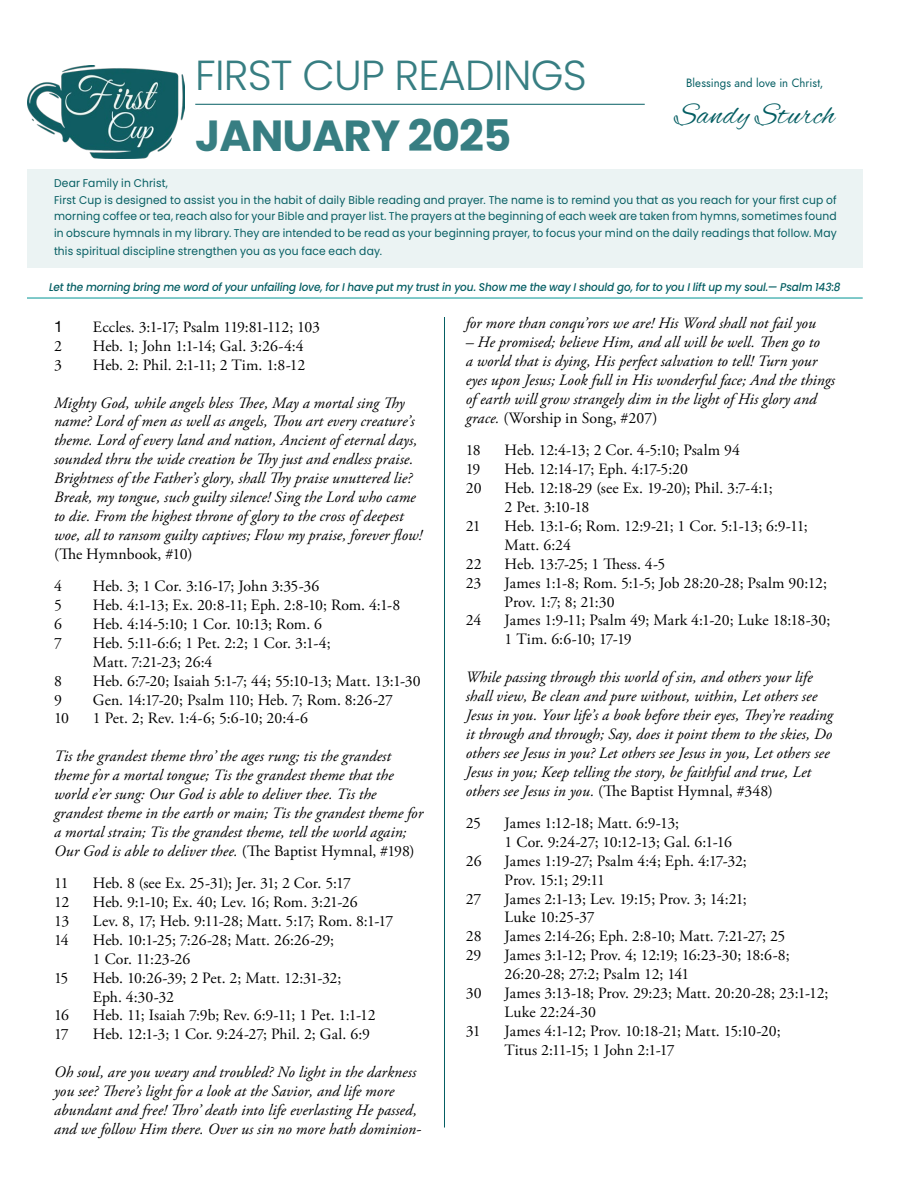
<style>
.page{position:relative;width:918px;height:1188px;background:#fff}
.page>*{position:absolute;margin:0;border:0;box-sizing:border-box;transform-origin:0 0}
.t1{font:700 43.5px "Poppins";letter-spacing:-.02em;color:#377e82}
.t2{font:300 42px "Poppins";letter-spacing:-.02em;color:#377e82}
.t3{font:31.5px "Alex Brush";letter-spacing:.025em;color:#055e63;scale:.95 1}
.t4{font:italic 15.75px/18.9px "Adobe Garamond Pro";letter-spacing:.005em;color:#000}
.t5{font:15.75px/18.9px "Adobe Garamond Pro";letter-spacing:-.005em;color:#000}
.t6{font:15.75px "Helvetica Neue";color:#000}
.t7{font:italic 12px "Renner";letter-spacing:.01em;color:#055e63;scale:.95 1}
.t8{font:11.25px/16.5px "Poppins";letter-spacing:.015em;color:#055e63;scale:.95 1}
.t9{font:italic 500 11.25px "Poppins";letter-spacing:-.01em;color:#055e63;scale:.93 1}
.s1{font-style:normal}
</style>
<div class="page">
<div style="left:27px;top:170px;width:836px;height:98px;background:#ebf3f3"></div>
<hr style="left:444px;top:317px;width:1px;height:811px;background:#055e63">
<hr style="left:27px;top:298px;width:836px;height:1px;background:#009594">
<img style="left:27px;top:65px;width:158px;height:93px">
<hr style="left:195px;top:104px;width:450px;height:1px;background:#055e63">
<h2 class="t2" style="left:195px;top:51px;width:393px">FIRST CUP READINGS</h2>
<h1 class="t1" style="left:195px;top:111px;width:318px">JANUARY 2025</h1>
<p class="t7" style="left:686px;top:75px;width:146px">Blessings and love in Christ,</p>
<h3 class="t3" style="left:675px;top:97px;width:170px">Sandy Sturch</h3>
<p class="t8" style="left:54px;top:175px;width:825px">Dear Family in Christ,<br>First Cup is designed to assist you in the habit of daily Bible reading and prayer. The name is to remind you that as you reach for your first cup of morning coffee or tea, reach also for your Bible and prayer list. The prayers at the beginning of each week are taken from hymns, sometimes found in obscure hymnals in my library. They are intended to be read as your beginning prayer, to focus your mind on the daily readings that follow. May</p>
<p class="t8" style="left:54px;top:242px;width:347px">this spiritual discipline strengthen you as you face each day.</p>
<p class="t9" style="left:49px;top:280px;width:853px">Let the morning bring me word of your unfailing love, for I have put my trust in you. Show me the way I should go, for to you I lift up my soul.— Psalm 143:8</p>
<p class="t6" style="left:54px;top:315px;width:10px">1</p>
<p class="t5" style="left:93px;top:318px;width:229px">Eccles. 3:1-17; Psalm 119:81-112; 103</p>
<p class="t5" style="left:54px;top:337px;width:9px">2</p>
<p class="t5" style="left:93px;top:337px;width:212px">Heb. 1; John 1:1-14; Gal. 3:26-4:4</p>
<p class="t5" style="left:54px;top:356px;width:9px">3</p>
<p class="t5" style="left:93px;top:356px;width:214px">Heb. 2: Phil. 2:1-11; 2 Tim. 1:8-12</p>
<p class="t4" style="left:54px;top:394px;width:369px">Mighty God, while angels bless Thee, May a mortal sing Thy name? Lord of men as well as angels, Thou art every creature’s theme. Lord of every land and nation, Ancient of eternal days, sounded thru the wide creation be Thy just and endless praise.<br>Brightness of the Father’s glory, shall Thy praise unuttered lie?<br>Break, my tongue, such guilty silence! Sing the Lord who came to die. From the highest throne of glory to the cross of deepest woe, all to ransom guilty captives; Flow my praise, forever flow!</p>
<p class="t5" style="left:54px;top:538px;width:140px;line-height:32.4px">(The Hymnbook, #10)<br>4</p>
<p class="t4" style="left:466px;top:314px;width:352px">for more than conqu’rors we are! His Word shall not fail you</p>
<p class="t4" style="left:466px;top:333px;width:371px">– He promised; believe Him, and all will be well. Then go to<br>a world that is dying, His perfect salvation to tell! Turn your eyes upon Jesus; Look full in His wonderful face; And the things of earth will grow strangely dim in the light of His glory and grace. <span class="s1">(Worship in Song, #207)</span></p>
<p class="t5" style="left:466px;top:441px;width:16px">18</p>
<p class="t5" style="left:505px;top:441px;width:237px">Heb. 12:4-13; 2 Cor. 4-5:10; Psalm 94</p>
<p class="t5" style="left:466px;top:460px;width:16px">19</p>
<p class="t5" style="left:505px;top:460px;width:185px">Heb. 12:14-17; Eph. 4:17-5:20</p>
<p class="t5" style="left:466px;top:479px;width:17px">20</p>
<p class="t5" style="left:505px;top:479px;width:270px">Heb. 12:18-29 (see Ex. 19-20); Phil. 3:7-4:1;<br>2 Pet. 3:10-18</p>
<p class="t5" style="left:466px;top:517px;width:17px">21</p>
<p class="t5" style="left:505px;top:517px;width:305px">Heb. 13:1-6; Rom. 12:9-21; 1 Cor. 5:1-13; 6:9-11;<br>Matt. 6:24</p>
<p class="t5" style="left:466px;top:555px;width:17px">22</p>
<p class="t5" style="left:505px;top:555px;width:162px">Heb. 13:7-25; 1 Thess. 4-5</p>
<p class="t5" style="left:466px;top:574px;width:17px">23</p>
<p class="t5" style="left:505px;top:574px;width:324px">James 1:1-8; Rom. 5:1-5; Job 28:20-28; Psalm 90:12;<br>Prov. 1:7; 8; 21:30</p>
<p class="t5" style="left:466px;top:612px;width:17px">24</p>
<p class="t5" style="left:505px;top:612px;width:327px">James 1:9-11; Psalm 49; Mark 4:1-20; Luke 18:18-30;<br>1 Tim. 6:6-10; 17-19</p>
<p class="t4" style="left:466px;top:668px;width:369px">While passing through this world of sin, and others your life shall view, Be clean and pure without, within, Let others see Jesus in you. Your life’s a book before their eyes, They’re reading it through and through; Say, does it point them to the skies, Do others see Jesus in you? Let others see Jesus in you, Let others see Jesus in you; Keep telling the story, be faithful and true, Let others see Jesus in you. <span class="s1">(The Baptist Hymnal, #348)</span></p>
<p class="t5" style="left:466px;top:814px;width:17px">25</p>
<p class="t5" style="left:505px;top:814px;width:229px">James 1:12-18; Matt. 6:9-13;<br>1 Cor. 9:24-27; 10:12-13; Gal. 6:1-16</p>
<p class="t5" style="left:466px;top:852px;width:17px">26</p>
<p class="t5" style="left:505px;top:852px;width:244px">James 1:19-27; Psalm 4:4; Eph. 4:17-32;<br>Prov. 15:1; 29:11</p>
<p class="t5" style="left:466px;top:890px;width:17px">27</p>
<p class="t5" style="left:505px;top:890px;width:244px">James 2:1-13; Lev. 19:15; Prov. 3; 14:21;<br>Luke 10:25-37</p>
<p class="t5" style="left:466px;top:927px;width:17px">28</p>
<p class="t5" style="left:505px;top:927px;width:282px">James 2:14-26; Eph. 2:8-10; Matt. 7:21-27; 25</p>
<p class="t5" style="left:466px;top:946px;width:17px">29</p>
<p class="t5" style="left:505px;top:946px;width:287px">James 3:1-12; Prov. 4; 12:19; 16:23-30; 18:6-8;<br>26:20-28; 27:2; Psalm 12; 141</p>
<p class="t5" style="left:466px;top:984px;width:17px">30</p>
<p class="t5" style="left:505px;top:984px;width:325px">James 3:13-18; Prov. 29:23; Matt. 20:20-28; 23:1-12;<br>Luke 22:24-30</p>
<p class="t5" style="left:466px;top:1022px;width:16px">31</p>
<p class="t5" style="left:505px;top:1022px;width:278px">James 4:1-12; Prov. 10:18-21; Matt. 15:10-20;<br>Titus 2:11-15; 1 John 2:1-17</p>
<p class="t5" style="left:93px;top:577px;width:228px">Heb. 3; 1 Cor. 3:16-17; John 3:35-36</p>
<p class="t5" style="left:54px;top:596px;width:9px">5</p>
<p class="t5" style="left:93px;top:596px;width:309px">Heb. 4:1-13; Ex. 20:8-11; Eph. 2:8-10; Rom. 4:1-8</p>
<p class="t5" style="left:54px;top:615px;width:9px">6</p>
<p class="t5" style="left:93px;top:615px;width:231px">Heb. 4:14-5:10; 1 Cor. 10:13; Rom. 6</p>
<p class="t5" style="left:54px;top:634px;width:9px">7</p>
<p class="t5" style="left:93px;top:634px;width:239px">Heb. 5:11-6:6; 1 Pet. 2:2; 1 Cor. 3:1-4;<br>Matt. 7:21-23; 26:4</p>
<p class="t5" style="left:54px;top:672px;width:9px">8</p>
<p class="t5" style="left:93px;top:672px;width:329px">Heb. 6:7-20; Isaiah 5:1-7; 44; 55:10-13; Matt. 13:1-30</p>
<p class="t5" style="left:54px;top:691px;width:9px">9</p>
<p class="t5" style="left:93px;top:691px;width:302px">Gen. 14:17-20; Psalm 110; Heb. 7; Rom. 8:26-27</p>
<p class="t5" style="left:54px;top:710px;width:17px">10</p>
<p class="t5" style="left:93px;top:710px;width:217px">1 Pet. 2; Rev. 1:4-6; 5:6-10; 20:4-6</p>
<p class="t4" style="left:54px;top:747px;width:371px">Tis the grandest theme thro’ the ages rung; tis the grandest theme for a mortal tongue; Tis the grandest theme that the world e’er sung: Our God is able to deliver thee. Tis the grandest theme in the earth or main; Tis the grandest theme for a mortal strain; Tis the grandest theme, tell the world again; Our God is able to deliver thee. <span class="s1">(The Baptist Hymnal, #198)</span></p>
<p class="t5" style="left:54px;top:874px;width:16px">11</p>
<p class="t5" style="left:93px;top:874px;width:260px">Heb. 8 (see Ex. 25-31); Jer. 31; 2 Cor. 5:17</p>
<p class="t5" style="left:54px;top:893px;width:17px">12</p>
<p class="t5" style="left:93px;top:893px;width:266px">Heb. 9:1-10; Ex. 40; Lev. 16; Rom. 3:21-26</p>
<p class="t5" style="left:54px;top:912px;width:17px">13</p>
<p class="t5" style="left:93px;top:912px;width:302px">Lev. 8, 17; Heb. 9:11-28; Matt. 5:17; Rom. 8:1-17</p>
<p class="t5" style="left:54px;top:931px;width:16px">14</p>
<p class="t5" style="left:93px;top:931px;width:243px">Heb. 10:1-25; 7:26-28; Matt. 26:26-29;<br>1 Cor. 11:23-26</p>
<p class="t5" style="left:54px;top:969px;width:16px">15</p>
<p class="t5" style="left:93px;top:969px;width:250px">Heb. 10:26-39; 2 Pet. 2; Matt. 12:31-32;<br>Eph. 4:30-32</p>
<p class="t5" style="left:54px;top:1007px;width:16px">16</p>
<p class="t5" style="left:93px;top:1007px;width:284px">Heb. 11; Isaiah 7:9b; Rev. 6:9-11; 1 Pet. 1:1-12</p>
<p class="t5" style="left:54px;top:1026px;width:16px">17</p>
<p class="t5" style="left:93px;top:1026px;width:279px">Heb. 12:1-3; 1 Cor. 9:24-27; Phil. 2; Gal. 6:9</p>
<p class="t4" style="left:54px;top:1063px;width:369px">Oh soul, are you weary and troubled? No light in the darkness you see? There’s light for a look at the Savior, and life more abundant and free! Thro’ death into life everlasting He passed, and we follow Him there. Over us sin no more hath dominion-</p>
</div>
